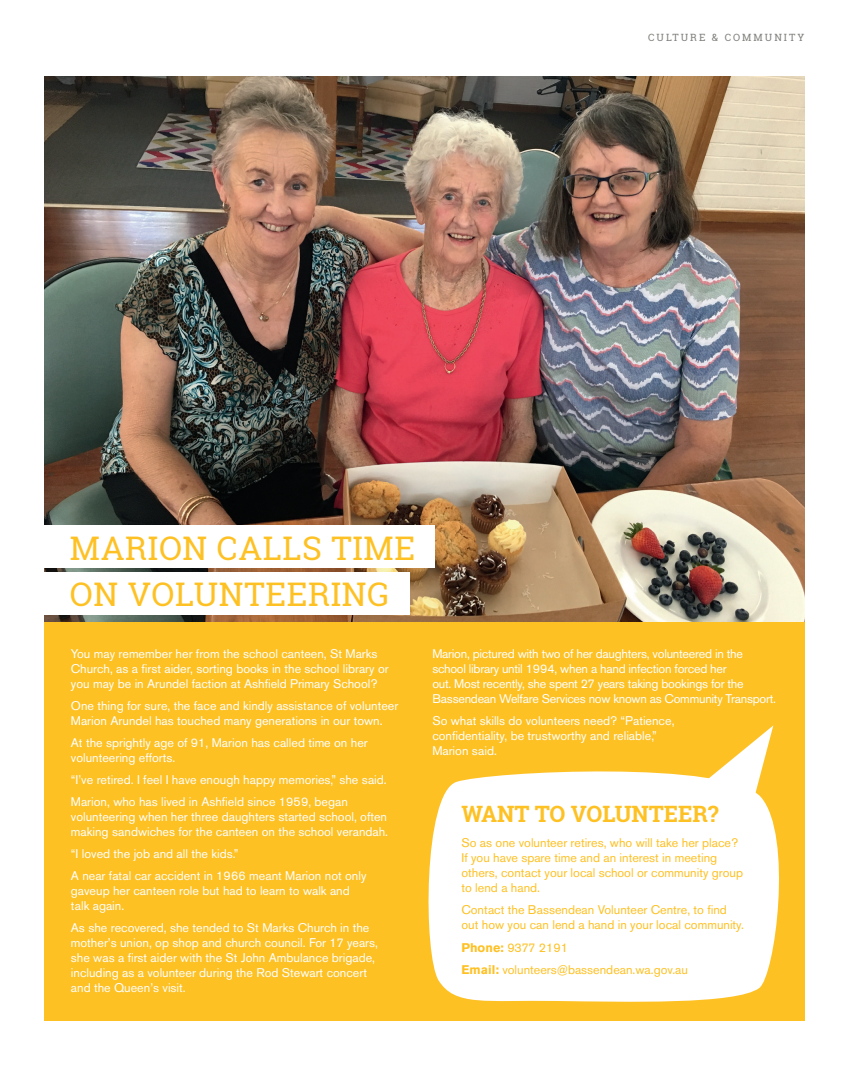
<style>
.page{position:relative;width:850px;height:1066px;background:#fff}
.page>*{position:absolute;margin:0;border:0;box-sizing:border-box;transform-origin:0 0}
.t1{font:32.5px/46.2px "Roboto Slab";letter-spacing:.02em;color:#fec124}
.t2{font:700 22.5px "Roboto Slab";letter-spacing:-.005em;color:#fec124}
.t3{font:12.5px/15px "Akzidenz Grotesk BE";color:#fff}
.t4{font:12.5px/15px "Akzidenz Grotesk BE";color:#fec124}
.t5{font:12.5px/15px "Akzidenz Grotesk BE";letter-spacing:-.02em;color:#fff}
.t6{font:10px "Roboto Slab";letter-spacing:.2em;color:#7f7f7b}
.s1{font-weight:700}
</style>
<div class="page">
<img style="left:44px;top:76px;width:760px;height:545px">
<div style="left:44px;top:621px;width:760px;height:399px;background:#fec124"></div>
<div style="left:35px;top:572px;width:375px;height:43px;background:#fff"></div>
<div style="left:35px;top:525px;width:400px;height:42px;background:#fff"></div>
<svg style="left:732px;top:725px;width:41px;height:34px"></svg>
<svg style="left:428px;top:759px;width:351px;height:243px;background:#fef8e8"></svg>
<p class="t6" style="left:648px;top:30px;width:158px">CULTURE &amp; COMMUNITY</p>
<p class="t1" style="left:70px;top:524px;width:347px">MARION CALLS TIME<br>ON VOLUNTEERING</p>
<p class="t3" style="left:71px;top:645px;width:319px">You may remember her from the school canteen, St Marks<br>Church, as a first aider, sorting books in the school library or you may be in Arundel faction at Ashfield Primary School?</p>
<p class="t3" style="left:71px;top:697px;width:329px">One thing for sure, the face and kindly assistance of volunteer<br>Marion Arundel has touched many generations in our town.</p>
<p class="t3" style="left:71px;top:734px;width:298px">At the sprightly age of 91, Marion has called time on her volunteering efforts.</p>
<p class="t3" style="left:71px;top:771px;width:317px">“I’ve retired. I feel I have enough happy memories,” she said.</p>
<p class="t3" style="left:71px;top:794px;width:319px">Marion, who has lived in Ashfield since 1959, began volunteering when her three daughters started school, often making sandwiches for the canteen on the school verandah.</p>
<p class="t3" style="left:71px;top:846px;width:169px">“I loved the job and all the kids.”</p>
<p class="t3" style="left:71px;top:868px;width:297px">A near fatal car accident in 1966 meant Marion not only gaveup her canteen role but had to learn to walk and talk again.</p>
<p class="t3" style="left:71px;top:920px;width:309px">As she recovered, she tended to St Marks Church in the mother’s union, op shop and church council. For 17 years, she was a first aider with the St John Ambulance brigade, including as a volunteer during the Rod Stewart concert and the Queen’s visit.</p>
<p class="t5" style="left:432px;top:645px;width:345px">Marion, pictured with two of her daughters, volunteered in the school library until 1994, when a hand infection forced her<br>out. Most recently, she spent 27 years taking bookings for the Bassendean Welfare Services now known as Community Transport.</p>
<p class="t3" style="left:432px;top:712px;width:244px">So what skills do volunteers need? “Patience, confidentiality, be trustworthy and reliable,”<br>Marion said.</p>
<p class="t2" style="left:461px;top:797px;width:259px">WANT TO VOLUNTEER?</p>
<p class="t4" style="left:461px;top:835px;width:283px">So as one volunteer retires, who will take her place?<br>If you have spare time and an interest in meeting others, contact your local school or community group to lend a hand.</p>
<p class="t4" style="left:461px;top:902px;width:284px">Contact the Bassendean Volunteer Centre, to find out how you can lend a hand in your local community.</p>
<p class="t4" style="left:461px;top:939px;width:108px"><span class="s1">Phone:</span> 9377 2191</p>
<p class="t4" style="left:461px;top:961px;width:228px"><span class="s1">Email:</span> volunteers@bassendean.wa.gov.au</p>
</div>
